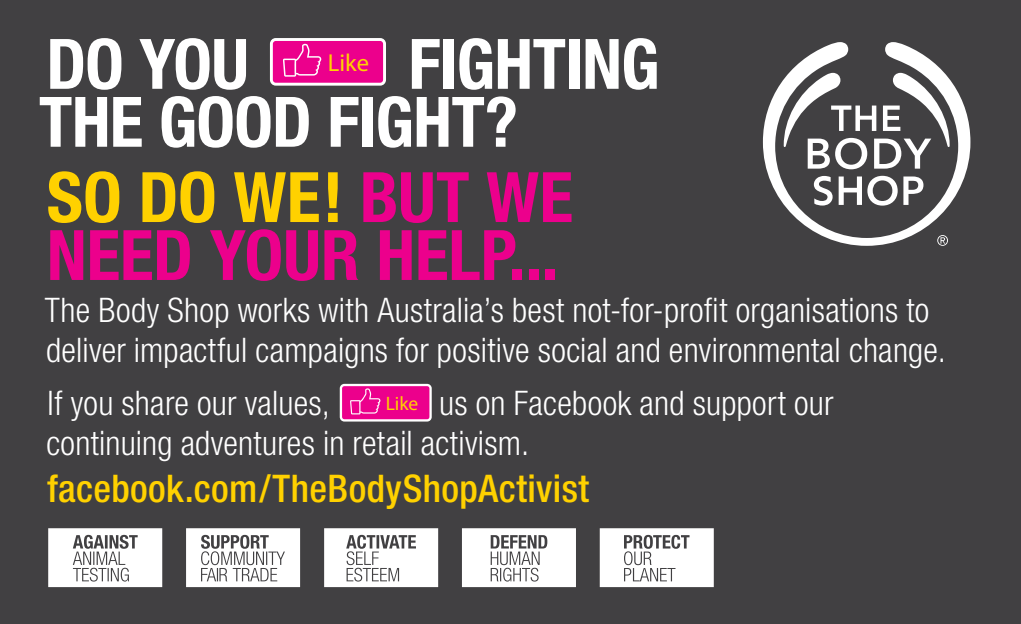
<style>
.page{position:relative;width:1021px;height:624px;background:#fff}
.page>*{position:absolute;margin:0;border:0;box-sizing:border-box;transform-origin:0 0}
.t1{font:700 condensed 69.6px/58px "Helvetica Neue";color:#ec008c}
.t2{font:700 condensed 69.6px/58px "Helvetica Neue";letter-spacing:-.01em;color:#fff}
.t3{font:500 condensed 38px "Helvetica Neue";letter-spacing:.01em;color:#ffd100}
.t4{font:300 condensed 34px/40.4px "Helvetica Neue";letter-spacing:.01em;color:#fff}
.t5{font:24.4px "Myriad Pro";color:#ffd100}
.t6{font:19.6px "Myriad Pro";color:#ffd100}
.s1{color:#ffd100}
</style>
<div class="page">
<div style="left:0;top:0;width:1020px;height:624px;background:#414042"></div>
<svg style="left:763px;top:42px;width:207px;height:204px"></svg>
<svg style="left:937px;top:235px;width:11px;height:11px"></svg>
<div style="left:271px;top:39px;width:113px;height:45px;background:#ec008c;border-radius:4px"></div>
<div style="left:270px;top:38px;width:116px;height:48px;border:3px solid #fff;border-radius:4px"></div>
<svg style="left:283px;top:44px;width:38px;height:33px"></svg>
<div style="left:341px;top:385px;width:89px;height:35px;background:#ec008c;border-radius:3px"></div>
<div style="left:340px;top:384px;width:92px;height:37px;border:2px solid #fff;border-radius:3px"></div>
<svg style="left:350px;top:388px;width:30px;height:26px"></svg>
<svg style="left:599px;top:528px;width:114px;height:59px;background:#e7e7e7"></svg>
<svg style="left:462px;top:528px;width:114px;height:59px;background:#e6e6e6"></svg>
<svg style="left:324px;top:528px;width:114px;height:59px;background:#e7e6e7"></svg>
<svg style="left:48px;top:528px;width:114px;height:59px;background:#e4e4e4"></svg>
<svg style="left:186px;top:528px;width:114px;height:59px;background:#dedede"></svg>
<h1 class="t2" style="left:39px;top:34px;width:622px;text-indent:369px">FIGHTING<br>THE GOOD FIGHT?</h1>
<h1 class="t1" style="left:47px;top:167px;width:528px"><span class="s1">SO DO WE!</span> BUT WE<br>NEED YOUR HELP...</h1>
<h1 class="t2" style="left:46px;top:34px;width:198px">DO YOU</h1>
<p class="t5" style="left:328px;top:48px;width:43px">Like</p>
<p class="t4" style="left:45px;top:289px;width:902px">The Body Shop works with Australia’s best not-for-profit organisations to deliver impactful campaigns for positive social and environmental change.</p>
<p class="t4" style="left:48px;top:382px;width:284px">If you share our values,</p>
<p class="t4" style="left:46px;top:382px;width:788px;text-indent:393px">us on Facebook and support our continuing adventures in retail activism.</p>
<p class="t3" style="left:47px;top:465px;width:543px">facebook.com/TheBodyShopActivist</p>
<p class="t6" style="left:386px;top:391px;width:34px">Like</p>
</div>
